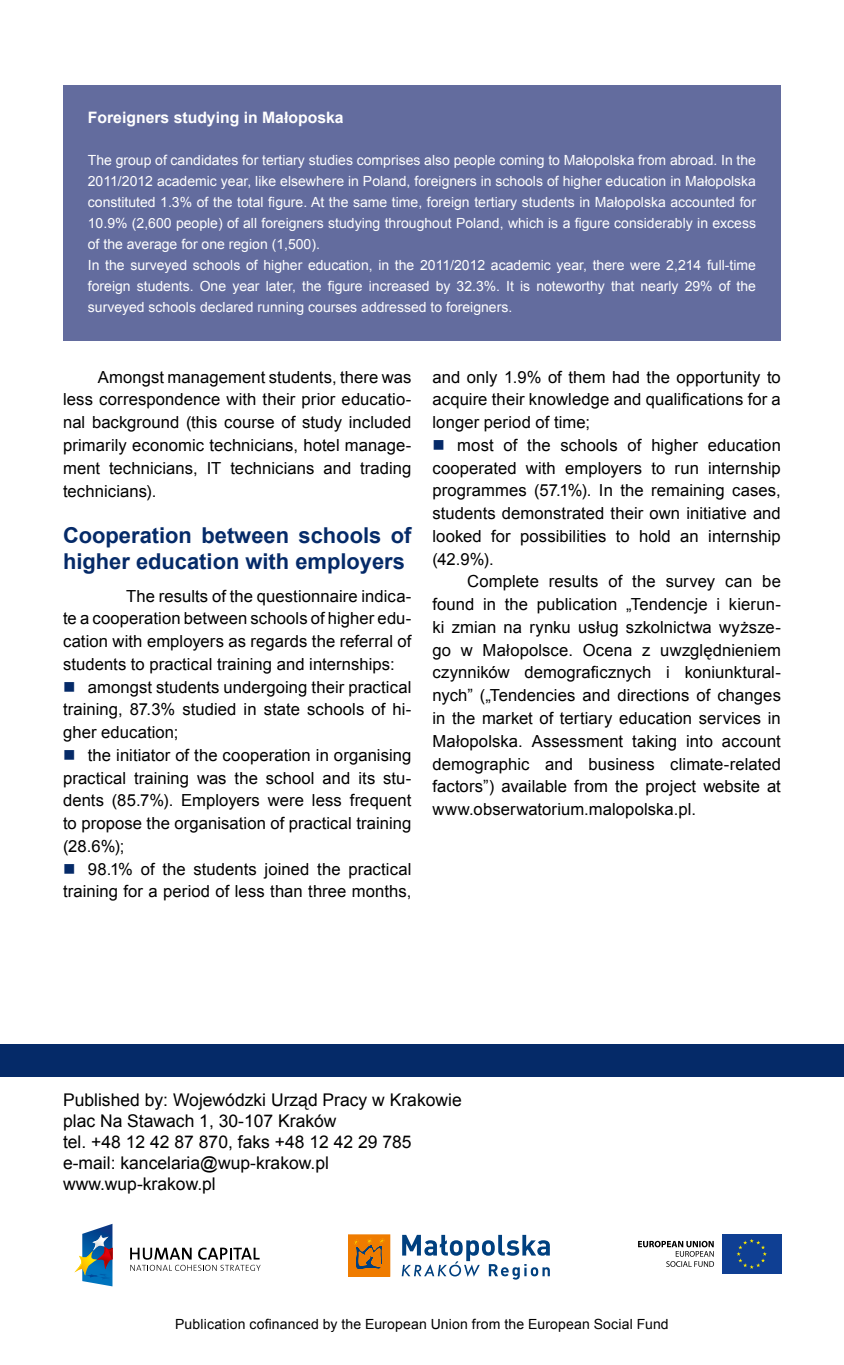
<style>
.page{position:relative;width:844px;height:1365px;background:#fff}
.page>*{position:absolute;margin:0;border:0;box-sizing:border-box;transform-origin:0 0}
.t1{font:700 21.88px/26.2px "Arial";color:#052a68}
.t2{font:17.5px/21px "Arial";color:#000}
.t3{font:16.62px/22.8px "Arial";letter-spacing:.005em;color:#000;text-align:justify}
.t4{font:700 15.75px "Arial";color:#fff}
.t5{font:14px/21px "Arial";color:#fff}
.t6{font:14px "Arial";letter-spacing:.01em;color:#000}
</style>
<div class="page">
<div style="left:0;top:1043px;width:843px;height:33px;background:#052a68"></div>
<svg style="left:74px;top:1224px;width:38px;height:62px"></svg>
<svg style="left:130px;top:1247px;width:130px;height:23px"></svg>
<div style="left:721px;top:1233px;width:60px;height:40px;background:#0f3f93"></div>
<svg style="left:736px;top:1239px;width:30px;height:29px"></svg>
<svg style="left:638px;top:1240px;width:75px;height:26px"></svg>
<svg style="left:348px;top:1234px;width:42px;height:42px;background:#d37710"></svg>
<svg style="left:401px;top:1234px;width:148px;height:45px"></svg>
<div style="left:63px;top:86px;width:717px;height:255px;background:#636c9e"></div>
<p class="t4" style="left:88px;top:107px;width:257px">Foreigners studying in Małoposka</p>
<p class="t5" style="left:88px;top:150px;width:669px">The group of candidates for tertiary studies comprises also people coming to Małopolska from abroad. In the 2011/2012 academic year, like elsewhere in Poland, foreigners in schools of higher education in Małopolska constituted 1.3% of the total figure. At the same time, foreign tertiary students in Małopolska accounted for 10.9% (2,600 people) of all foreigners studying throughout Poland, which is a figure considerably in excess of the average for one region (1,500).<br>In the surveyed schools of higher education, in the 2011/2012 academic year, there were 2,214 full-time foreign students. One year later, the figure increased by 32.3%. It is noteworthy that nearly 29% of the surveyed schools declared running courses addressed to foreigners.</p>
<p class="t3" style="left:63px;top:365px;width:350px;text-indent:35px">Amongst management students, there was less correspondence with their prior educatio&shy;nal background (this course of study included primarily economic technicians, hotel manage&shy;ment technicians, IT technicians and trading technicians).</p>
<h1 class="t1" style="left:63px;top:522px;width:350px">Cooperation between schools of higher education with employers</h1>
<p class="t3" style="left:63px;top:584px;width:350px;text-indent:63px">The results of the questionnaire indica&shy;te a cooperation between schools of higher edu&shy;cation with employers as regards the referral of students to practical training and internships:</p>
<p class="t3" style="left:63px;top:675px;width:350px;text-indent:25px">amongst students undergoing their practical training, 87.3% studied in state schools of hi&shy;gher education;</p>
<p class="t3" style="left:63px;top:743px;width:350px;text-indent:25px">the initiator of the cooperation in organising practical training was the school and its stu&shy;dents (85.7%). Employers were less frequent to propose the organisation of practical training (28.6%);</p>
<p class="t3" style="left:63px;top:857px;width:350px;text-align:right">98.1% of the students joined the practical training for a period of less than three months,</p>
<p class="t3" style="left:432px;top:365px;width:350px">and only 1.9% of them had the opportunity to acquire their knowledge and qualifications for a longer period of time;</p>
<p class="t3" style="left:432px;top:434px;width:350px;text-indent:25px">most of the schools of higher education cooperated with employers to run internship programmes (57.1%). In the remaining cases, students demonstrated their own initiative and looked for possibilities to hold an internship (42.9%).</p>
<p class="t3" style="left:432px;top:570px;width:350px;text-indent:35px">Complete results of the survey can be found in the publication „Tendencje i kierun&shy;ki zmian na rynku usług szkolnictwa wyższe&shy;go w Małopolsce. Ocena z uwzględnieniem czynników demograficznych i koniunktural&shy;nych” („Tendencies and directions of changes in the market of tertiary education services in Małopolska. Assessment taking into account demographic and business climate-related factors”) available from the project website at www.obserwatorium.malopolska.pl.</p>
<p class="t2" style="left:63px;top:1088px;width:400px">Published by: Wojewódzki Urząd Pracy w Krakowie plac Na Stawach 1, 30-107 Kraków<br>tel. +48 12 42 87 870, faks +48 12 42 29 785 e-mail: kancelaria@wup-krakow.pl www.wup-krakow.pl</p>
<p class="t6" style="left:175px;top:1315px;width:495px">Publication cofinanced by the European Union from the European Social Fund</p>
</div>
